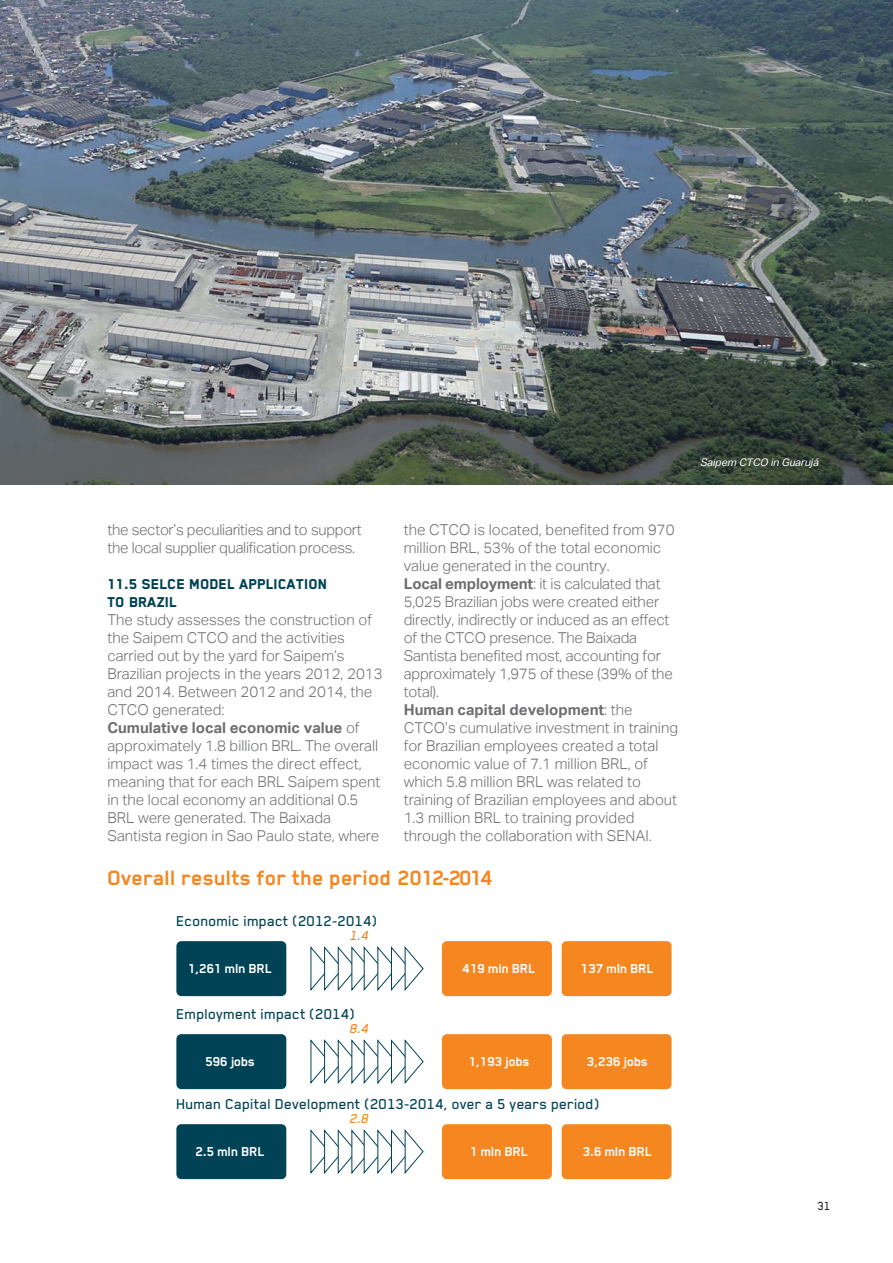
<style>
.page{position:relative;width:893px;height:1263px;background:#fff}
.page>*{position:absolute;margin:0;border:0;box-sizing:border-box;transform-origin:0 0}
.t1{font:700 24px "Blender Pro";color:#f6861f}
.t2{font:500 16.5px "Blender Pro";color:#004356}
.t3{font:800 16.5px/18px "Blender Pro";color:#004356}
.t4{font:300 15px/18px "Aktiv Grotesk";color:#6d6e70}
.t5{font:700 15px "Blender Pro";letter-spacing:-.02em;color:#fff}
.t6{font:300 15px/18px "Aktiv Grotesk";letter-spacing:-.02em;color:#6d6e70}
.t7{font:italic 500 14.85px "Blender Pro";color:#f6861f}
.t8{font:500 13.5px "Blender Pro";color:#231f20;scale:.9 1}
.t9{font:italic 10.5px "Aktiv Grotesk";color:#fff}
.s1{font-weight:700}
</style>
<div class="page">
<div style="left:176px;top:941px;width:110px;height:55px;background:#004356;border-radius:5px"></div>
<div style="left:442px;top:941px;width:110px;height:55px;background:#f6861f;border-radius:5px"></div>
<div style="left:562px;top:941px;width:109px;height:55px;background:#f6861f;border-radius:5px"></div>
<svg style="left:310px;top:947px;width:114px;height:44px"></svg>
<div style="left:176px;top:1034px;width:110px;height:55px;background:#004356;border-radius:5px"></div>
<div style="left:442px;top:1034px;width:110px;height:55px;background:#f6861f;border-radius:5px"></div>
<div style="left:562px;top:1034px;width:109px;height:55px;background:#f6861f;border-radius:5px"></div>
<svg style="left:310px;top:1040px;width:114px;height:44px"></svg>
<div style="left:176px;top:1124px;width:110px;height:55px;background:#004356;border-radius:5px"></div>
<div style="left:442px;top:1124px;width:110px;height:55px;background:#f6861f;border-radius:5px"></div>
<div style="left:562px;top:1124px;width:109px;height:55px;background:#f6861f;border-radius:5px"></div>
<svg style="left:310px;top:1130px;width:114px;height:44px"></svg>
<img style="left:0;top:0;width:893px;height:485px">
<p class="t4" style="left:404px;top:520px;width:276px">the CTCO is located, benefited from 970 million BRL, 53% of the total economic value generated in the country.<br><span class="s1">Local employment</span>: it is calculated that 5,025 Brazilian jobs were created either directly, indirectly or induced as an effect of the CTCO presence. The Baixada Santista benefited most, accounting for approximately 1,975 of these (39% of the total).<br><span class="s1">Human capital development</span>: the CTCO’s cumulative investment in training for Brazilian employees created a total economic value of 7.1 million BRL, of which 5.8 million BRL was related to training of Brazilian employees and about 1.3 million BRL to training provided through the collaboration with SENAI.</p>
<h1 class="t1" style="left:107px;top:863px;width:387px">Overall results for the period 2012-2014</h1>
<p class="t6" style="left:107px;top:520px;width:256px">the sector’s peculiarities and to support the local supplier qualification process.</p>
<p class="t3" style="left:107px;top:574px;width:221px">11.5 SELCE MODEL APPLICATION<br>TO BRAZIL</p>
<p class="t4" style="left:107px;top:610px;width:277px">The study assesses the construction of the Saipem CTCO and the activities carried out by the yard for Saipem’s Brazilian projects in the years 2012, 2013 and 2014. Between 2012 and 2014, the CTCO generated:<br><span class="s1">Cumulative local economic value</span> of approximately 1.8 billion BRL. The overall impact was 1.4 times the direct effect, meaning that for each BRL Saipem spent in the local economy an additional 0.5<br>BRL were generated. The Baixada Santista region in Sao Paulo state, where</p>
<p class="t2" style="left:176px;top:914px;width:203px">Economic impact (2012-2014)</p>
<p class="t5" style="left:188px;top:959px;width:86px">1,261 mln BRL</p>
<p class="t5" style="left:463px;top:959px;width:75px">419 mln BRL</p>
<p class="t5" style="left:581px;top:959px;width:75px">137 mln BRL</p>
<p class="t7" style="left:350px;top:927px;width:20px">1.4</p>
<p class="t2" style="left:176px;top:1007px;width:180px">Employment impact (2014)</p>
<p class="t5" style="left:205px;top:1052px;width:51px">596 jobs</p>
<p class="t5" style="left:469px;top:1052px;width:63px">1,193 jobs</p>
<p class="t5" style="left:587px;top:1052px;width:63px">3,236 jobs</p>
<p class="t7" style="left:350px;top:1020px;width:20px">8.4</p>
<p class="t2" style="left:176px;top:1097px;width:425px">Human Capital Development (2013-2014, over a 5 years period)</p>
<p class="t5" style="left:196px;top:1142px;width:71px">2.5 mln BRL</p>
<p class="t5" style="left:470px;top:1142px;width:60px">1 mln BRL</p>
<p class="t5" style="left:583px;top:1142px;width:71px">3.6 mln BRL</p>
<p class="t7" style="left:350px;top:1110px;width:20px">2.8</p>
<p class="t9" style="left:700px;top:455px;width:123px">Saipem CTCO in Guarujá</p>
<p class="t8" style="left:818px;top:1200px;width:15px">31</p>
</div>
